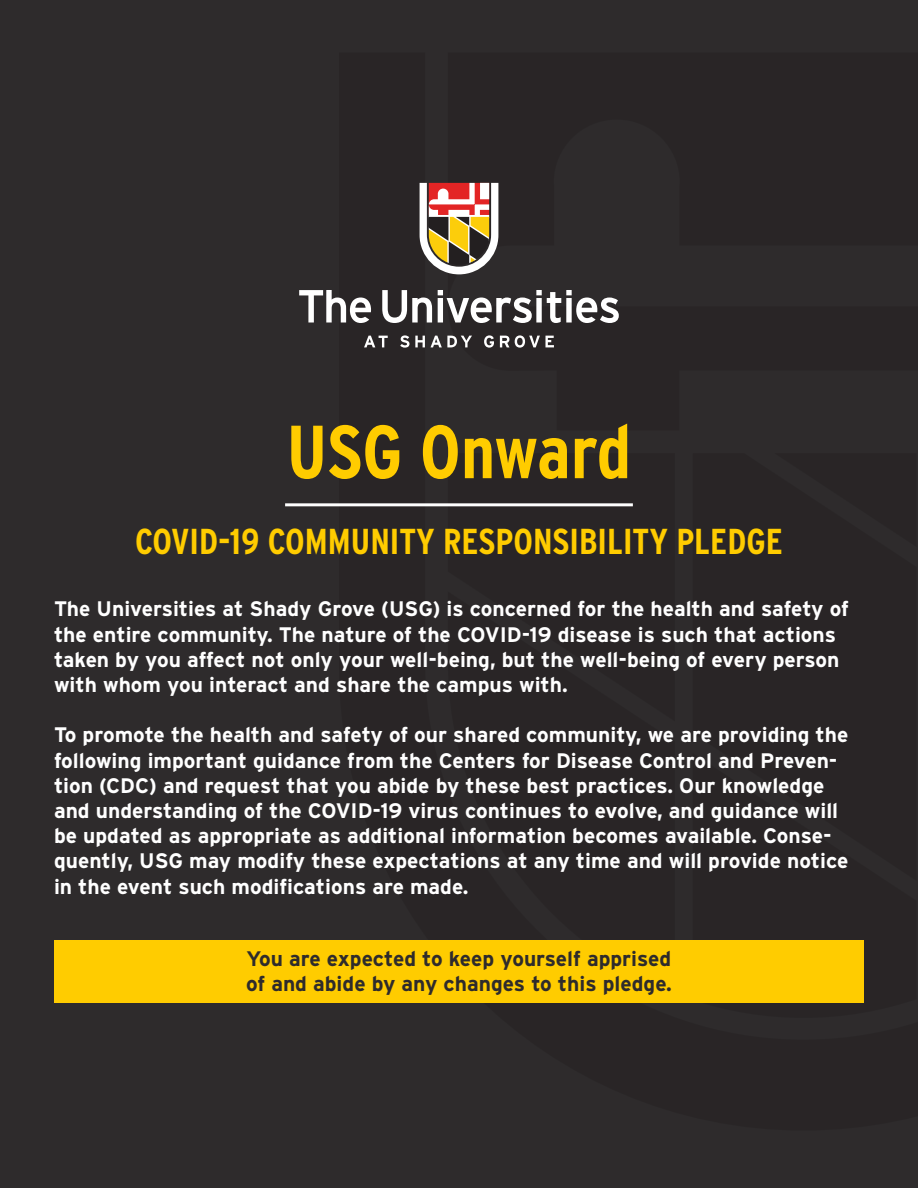
<style>
.page{position:relative;width:918px;height:1188px;background:#2e2b2c}
.page>*{position:absolute;margin:0;border:0;box-sizing:border-box;transform-origin:0 0}
.t1{font:700 75px "Interstate Condensed";letter-spacing:-.005em;color:#fc0}
.t2{font:700 36px "Interstate Condensed";color:#fc0}
.t3{font:700 21px/25.2px "Interstate";color:#fff}
.t4{font:700 21px/25.2px "Interstate";color:#2e2b2c}
</style>
<div class="page">
<div style="left:54px;top:940px;width:810px;height:63px;background:#fc0"></div>
<svg style="left:364px;top:335px;width:190px;height:13px"></svg>
<svg style="left:299px;top:290px;width:320px;height:33px"></svg>
<svg style="left:420px;top:183px;width:78px;height:91px"></svg>
<hr style="left:285px;top:503px;width:348px;height:3px;background:#fff">
<p class="t1" style="left:287px;top:410px;width:346px">USG Onward</p>
<p class="t2" style="left:135px;top:522px;width:649px">COVID-19 COMMUNITY RESPONSIBILITY PLEDGE</p>
<p class="t3" style="left:54px;top:596px;width:796px">The Universities at Shady Grove (USG) is concerned for the health and safety of the entire community. The nature of the COVID-19 disease is such that actions taken by you affect not only your well-being, but the well-being of every person with whom you interact and share the campus with.</p>
<p class="t3" style="left:54px;top:722px;width:796px">To promote the health and safety of our shared community, we are providing the following important guidance from the Centers for Disease Control and Preven&shy;tion (CDC) and request that you abide by these best practices. Our knowledge and understanding of the COVID-19 virus continues to evolve, and guidance will be updated as appropriate as additional information becomes available. Conse&shy;quently, USG may modify these expectations at any time and will provide notice in the event such modifications are made.</p>
<p class="t4" style="left:246px;top:945px;width:427px">You are expected to keep yourself apprised of and abide by any changes to this pledge.</p>
</div>
